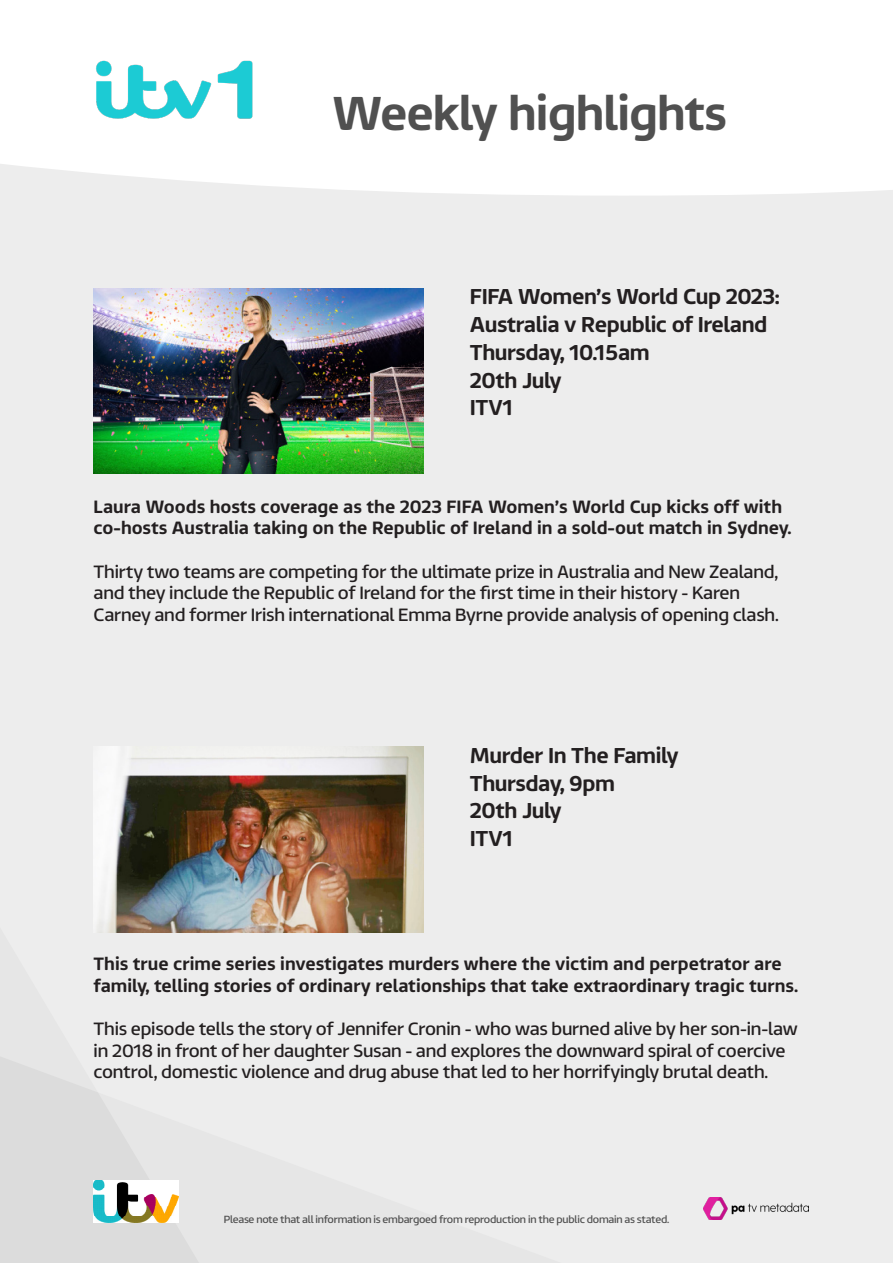
<style>
.page{position:relative;width:893px;height:1263px;background:#ededed}
.page>*{position:absolute;margin:0;border:0;box-sizing:border-box;transform-origin:0 0}
.t1{font:500 48px "ITV Reem";letter-spacing:-.02em;color:#505050}
.Programme_Heading{font:500 21.75px/27.8px "ITV Reem";letter-spacing:-.02em;color:#231f20}
.Intro_Text{font:18px/21.6px "ITV Reem";letter-spacing:-.01em;color:#231f20}
.Intro_Text-2{font:500 18px/21.6px "ITV Reem";color:#231f20}
.t2{font:10.5px "ITV Reem";letter-spacing:-.02em;color:#505050}
</style>
<div class="page">
<svg style="left:0;top:1056px;width:199px;height:207px"></svg>
<img style="left:94px;top:1180px;width:85px;height:42px">
<div style="left:0;top:0;width:893px;height:196px;background:#fff"></div>
<img style="left:94px;top:57px;width:162px;height:65px">
<img style="left:94px;top:288px;width:329px;height:185px">
<img style="left:94px;top:747px;width:329px;height:185px">
<img style="left:704px;top:1197px;width:104px;height:22px">
<h1 class="t1" style="left:332px;top:71px;width:397px">Weekly highlights</h1>
<p class="Programme_Heading" style="left:470px;top:281px;width:311px">FIFA Women’s World Cup 2023:<br>Australia v Republic of Ireland</p>
<p class="Programme_Heading" style="left:470px;top:336px;width:181px">Thursday, 10.15am</p>
<p class="Programme_Heading" style="left:470px;top:364px;width:93px">20th July</p>
<p class="Programme_Heading" style="left:470px;top:392px;width:45px">ITV1</p>
<p class="Intro_Text-2" style="left:94px;top:494px;width:699px">Laura Woods hosts coverage as the 2023 FIFA Women’s World Cup kicks off with co-hosts Australia taking on the Republic of Ireland in a sold-out match in Sydney.</p>
<p class="Intro_Text" style="left:94px;top:558px;width:687px">Thirty two teams are competing for the ultimate prize in Australia and New Zealand, and they include the Republic of Ireland for the first time in their history - Karen<br>Carney and former Irish international Emma Byrne provide analysis of opening clash.</p>
<p class="Programme_Heading" style="left:470px;top:739px;width:210px">Murder In The Family</p>
<p class="Programme_Heading" style="left:470px;top:767px;width:147px">Thursday, 9pm</p>
<p class="Programme_Heading" style="left:470px;top:795px;width:93px">20th July</p>
<p class="Programme_Heading" style="left:470px;top:823px;width:45px">ITV1</p>
<p class="Intro_Text-2" style="left:94px;top:951px;width:706px">This true crime series investigates murders where the victim and perpetrator are family, telling stories of ordinary relationships that take extraordinary tragic turns.</p>
<p class="Intro_Text" style="left:94px;top:1016px;width:706px">This episode tells the story of Jennifer Cronin - who was burned alive by her son-in-law in 2018 in front of her daughter Susan - and explores the downward spiral of coercive control, domestic violence and drug abuse that led to her horrifyingly brutal death.</p>
<p class="t2" style="left:224px;top:1210px;width:447px">Please note that all information is embargoed from reproduction in the public domain as stated.</p>
</div>
